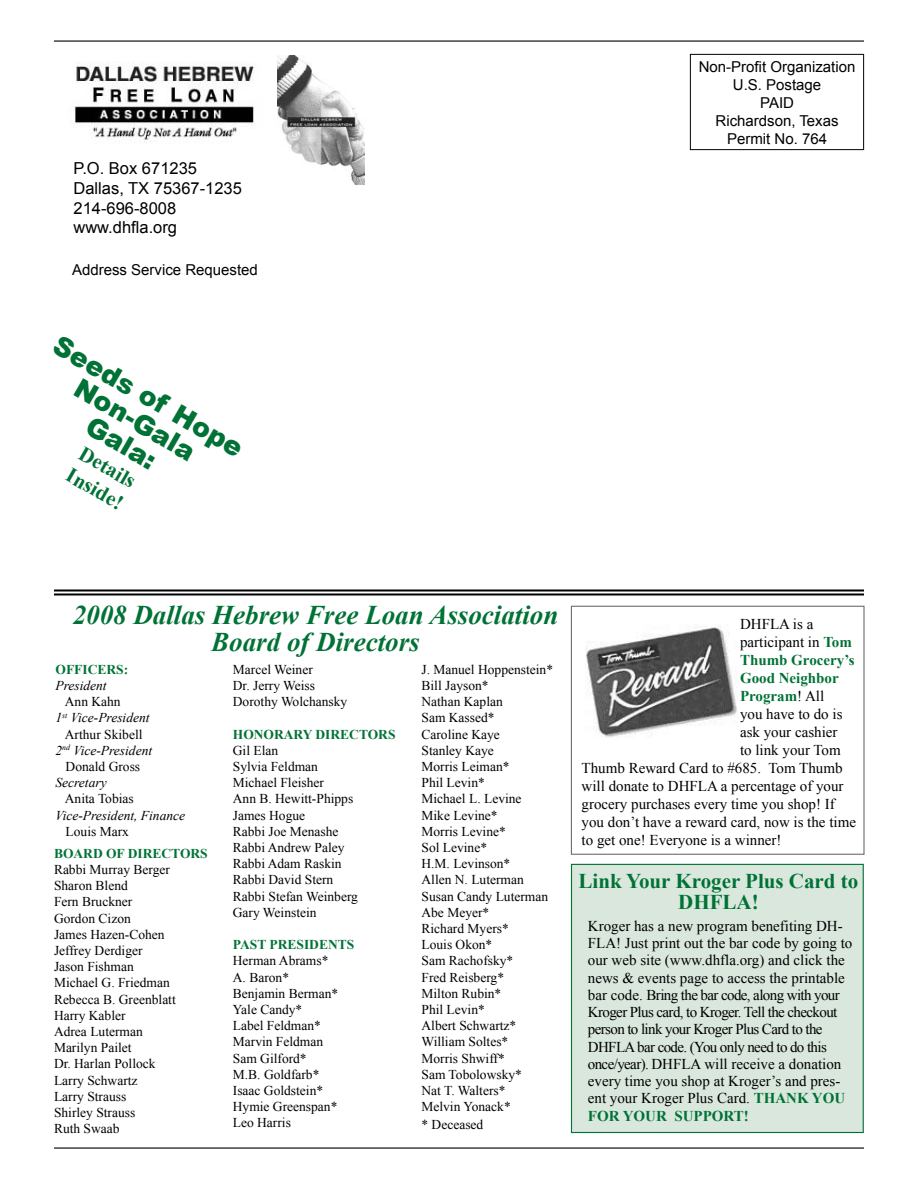
<style>
.page{position:relative;width:918px;height:1188px;background:#fff}
.page>*{position:absolute;margin:0;border:0;box-sizing:border-box;transform-origin:0 0}
.t1{font:italic 700 27px/27px "Times New Roman";color:#007236;text-align:center}
.t2{font:900 27px/27px "Arial";color:#007236;text-align:center}
.t3{font:700 21px/21px "Times New Roman";color:#007236;text-align:center}
.t4{font:16.5px/19.8px "Arial";color:#000}
.t5{font:15px/17.2px "Times New Roman";color:#000}
.t6{font:15px/18px "Arial";color:#000;text-align:center}
.t7{font:700 15px "Times New Roman";color:#007236}
.t8{font:13.5px/16.2px "Times New Roman";color:#000}
.t9{font:italic 13.5px "Times New Roman";color:#000}
.t10{font:700 13.5px "Times New Roman";color:#007236}
.s1{font-weight:700;color:#007236}
.s2{font-weight:400;color:#000}
</style>
<div class="page">
<div style="left:571px;top:606px;width:294px;height:249px;border:1px solid #6d6f71"></div>
<div style="left:572px;top:864px;width:291px;height:268px;background:#d9e7dd"></div>
<div style="left:571px;top:864px;width:293px;height:269px;border:1px solid #007236"></div>
<div style="left:690px;top:54px;width:174px;height:96px;border:1px solid #000"></div>
<img style="left:73px;top:55px;width:205px;height:85px">
<hr style="left:54px;top:40px;width:810px;height:2px;background:#000">
<hr style="left:54px;top:1148px;width:810px;height:1px;background:#000">
<hr style="left:54px;top:590px;width:810px;height:2px;background:#000">
<hr style="left:54px;top:593px;width:810px;height:2px;background:#000">
<img style="left:278px;top:56px;width:86px;height:128px">
<img style="left:585px;top:627px;width:152px;height:111px">
<p class="t4" style="left:74px;top:158px;width:170px">P.O. Box 671235<br>Dallas, TX 75367-1235<br>214-696-8008 www.dhfla.org</p>
<p class="t6" style="left:72px;top:261px;width:187px">Address Service Requested</p>
<h1 class="t2" style="left:63px;top:330px;width:216px;rotate:30deg">Seeds of Hope<br>Non-Gala<br>Gala:</h1>
<h2 class="t3" style="left:87px;top:440px;width:63px;line-height:25.2px;text-align:left;rotate:30deg">Details<br>Inside!</h2>
<p class="t6" style="left:699px;top:58px;width:158px">Non-Profit Organization<br>U.S. Postage<br>PAID<br>Richardson, Texas<br>Permit No. 764</p>
<h1 class="t1" style="left:73px;top:601px;width:487px">2008 Dallas Hebrew Free Loan Association<br>Board of Directors</h1>
<p class="t10" style="left:56px;top:660px;width:74px">OFFICERS:</p>
<p class="t9" style="left:56px;top:676px;width:53px">President</p>
<p class="t8" style="left:65px;top:693px;width:57px">Ann Kahn</p>
<p class="t9" style="left:56px;top:709px;width:96px">1<sup>st</sup> Vice-President</p>
<p class="t8" style="left:65px;top:726px;width:79px">Arthur Skibell</p>
<p class="t9" style="left:56px;top:741px;width:98px">2<sup>nd</sup> Vice-President</p>
<p class="t8" style="left:66px;top:758px;width:76px">Donald Gross</p>
<p class="t9" style="left:56px;top:773px;width:53px">Secretary</p>
<p class="t8" style="left:65px;top:791px;width:70px">Anita Tobias</p>
<p class="t9" style="left:56px;top:806px;width:131px">Vice-President, Finance</p>
<p class="t8" style="left:66px;top:823px;width:65px">Louis Marx</p>
<p class="t10" style="left:54px;top:844px;width:155px">BOARD OF DIRECTORS</p>
<p class="t8" style="left:54px;top:861px;width:123px">Rabbi Murray Berger<br>Sharon Blend<br>Fern Bruckner<br>Gordon Cizon<br>James Hazen-Cohen<br>Jeffrey Derdiger<br>Jason Fishman<br>Michael G. Friedman<br>Rebecca B. Greenblatt<br>Harry Kabler<br>Adrea Luterman<br>Marilyn Pailet<br>Dr. Harlan Pollock<br>Larry Schwartz<br>Larry Strauss<br>Shirley Strauss<br>Ruth Swaab</p>
<p class="t8" style="left:233px;top:661px;width:116px">Marcel Weiner<br>Dr. Jerry Weiss<br>Dorothy Wolchansky</p>
<p class="t10" style="left:233px;top:725px;width:164px">HONORARY DIRECTORS</p>
<p class="t8" style="left:233px;top:742px;width:127px">Gil Elan<br>Sylvia Feldman<br>Michael Fleisher<br>Ann B. Hewitt-Phipps<br>James Hogue<br>Rabbi Joe Menashe<br>Rabbi Andrew Paley<br>Rabbi Adam Raskin<br>Rabbi David Stern<br>Rabbi Stefan Weinberg<br>Gary Weinstein</p>
<p class="t10" style="left:233px;top:935px;width:123px">PAST PRESIDENTS</p>
<p class="t8" style="left:233px;top:953px;width:107px">Herman Abrams*<br>A. Baron*<br>Benjamin Berman*<br>Yale Candy*<br>Label Feldman*<br>Marvin Feldman<br>Sam Gilford*<br>M.B. Goldfarb*<br>Isaac Goldstein*<br>Hymie Greenspan*<br>Leo Harris</p>
<p class="t8" style="left:422px;top:661px;width:133px">J. Manuel Hoppenstein*<br>Bill Jayson*<br>Nathan Kaplan<br>Sam Kassed*<br>Caroline Kaye<br>Stanley Kaye<br>Morris Leiman*<br>Phil Levin*<br>Michael L. Levine<br>Mike Levine*<br>Morris Levine*<br>Sol Levine*<br>H.M. Levinson*<br>Allen N. Luterman<br>Susan Candy Luterman<br>Abe Meyer*<br>Richard Myers*<br>Louis Okon*<br>Sam Rachofsky*<br>Fred Reisberg*<br>Milton Rubin*<br>Phil Levin*<br>Albert Schwartz*<br>William Soltes*<br>Morris Shwiff*<br>Sam Tobolowsky*<br>Nat T. Walters*<br>Melvin Yonack*</p>
<p class="t8" style="left:422px;top:1116px;width:63px">* Deceased</p>
<p class="t5" style="left:740px;top:615px;width:75px">DHFLA is a</p>
<p class="t5" style="left:740px;top:633px;width:113px">participant in <span class="s1">Tom</span></p>
<p class="t7" style="left:740px;top:650px;width:116px">Thumb Grocery’s</p>
<p class="t7" style="left:740px;top:668px;width:100px">Good Neighbor</p>
<p class="t7" style="left:740px;top:686px;width:86px">Program<span class="s2">! All</span></p>
<p class="t5" style="left:740px;top:705px;width:104px">you have to do is</p>
<p class="t5" style="left:740px;top:723px;width:99px">ask your cashier</p>
<p class="t5" style="left:740px;top:741px;width:102px">to link your Tom</p>
<p class="t5" style="left:582px;top:759px;width:262px">Thumb Reward Card to #685. Tom Thumb</p>
<p class="t5" style="left:582px;top:777px;width:264px">will donate to DHFLA a percentage of your</p>
<p class="t5" style="left:582px;top:795px;width:255px">grocery purchases every time you shop! If</p>
<p class="t5" style="left:582px;top:813px;width:276px">you don’t have a reward card, now is the time</p>
<p class="t5" style="left:582px;top:831px;width:201px">to get one! Everyone is a winner!</p>
<h2 class="t3" style="left:579px;top:870px;width:281px">Link Your Kroger Plus Card to<br>DHFLA!</h2>
<p class="t5" style="left:588px;top:917px;width:266px">Kroger has a new program benefiting DH-FLA! Just print out the bar code by going to our web site (www.dhfla.org) and click the news &amp; events page to access the printable bar code. Bring the bar code, along with your Kroger Plus card, to Kroger. Tell the checkout person to link your Kroger Plus Card to the DHFLA bar code. (You only need to do this once/year). DHFLA will receive a donation every time you shop at Kroger’s and pres&shy;ent your Kroger Plus Card. <span class="s1">THANK YOU FOR YOUR SUPPORT!</span></p>
</div>
